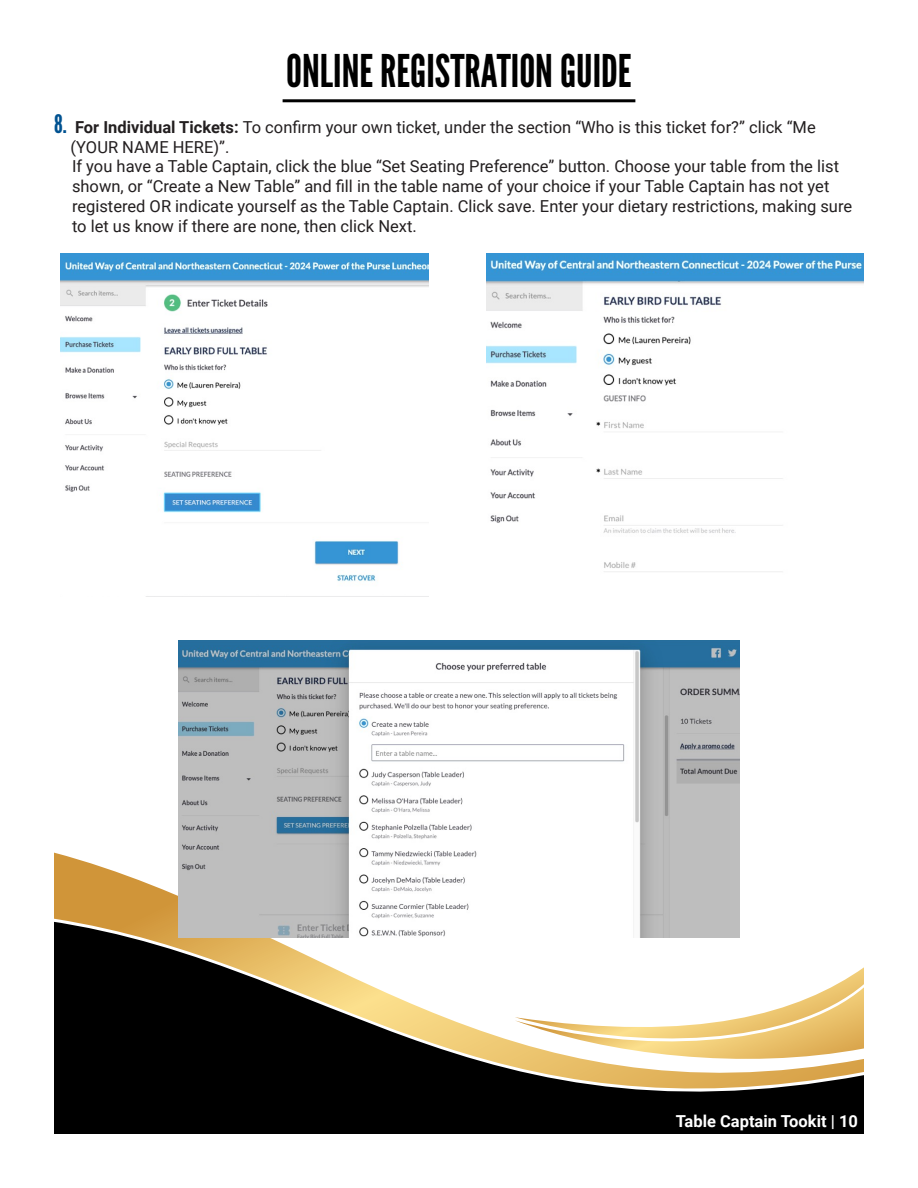
<style>
.page{position:relative;width:918px;height:1188px;background:#fff}
.page>*{position:absolute;margin:0;border:0;box-sizing:border-box;transform-origin:0 0}
.t1{font:45px "League Gothic";color:#000}
.t2{font:16.5px/19.8px "Roboto";color:#231f20}
.t3{font:700 16.5px "Roboto";color:#fff}
.s1{font-family:"League Gothic";font-size:25.5px;color:#005291}
.s2{font-weight:700}
</style>
<div class="page">
<svg style="left:54px;top:853px;width:810px;height:281px"></svg>
<svg style="left:54px;top:913px;width:810px;height:206px;fill:#000"></svg>
<svg style="left:515px;top:967px;width:349px;height:104px"></svg>
<img style="left:487px;top:254px;width:377px;height:318px">
<img style="left:60px;top:254px;width:368px;height:343px">
<img style="left:179px;top:641px;width:560px;height:296px">
<hr style="left:283px;top:99px;width:352px;height:3px;background:#000">
<p class="t1" style="left:286px;top:44px;width:347px">ONLINE REGISTRATION GUIDE</p>
<p class="t2" style="left:71px;top:116px;width:747px;text-indent:-17px"><span class="s1">8.</span> <span class="s2">For Individual Tickets:</span> To confirm your own ticket, under the section “Who is this ticket for?” click “Me (YOUR NAME HERE)”.</p>
<p class="t2" style="left:72px;top:156px;width:782px">If you have a Table Captain, click the blue “Set Seating Preference” button. Choose your table from the list shown, or “Create a New Table” and fill in the table name of your choice if your Table Captain has not yet registered OR indicate yourself as the Table Captain. Click save. Enter your dietary restrictions, making sure to let us know if there are none, then click Next.</p>
<p class="t3" style="left:676px;top:1109px;width:184px">Table Captain Tookit | 10</p>
</div>
